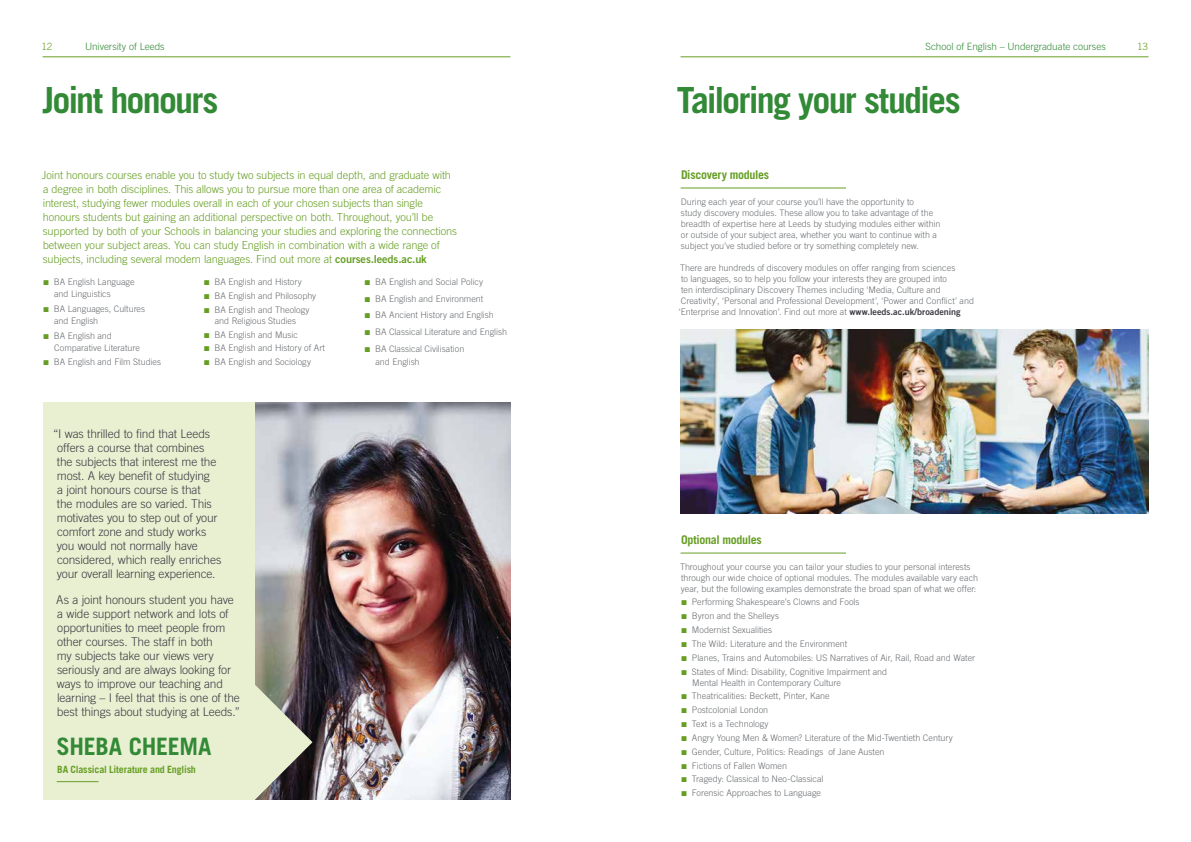
<style>
.page{position:relative;width:1191px;height:842px;background:#fff}
.page>*{position:absolute;margin:0;border:0;box-sizing:border-box;transform-origin:0 0}
.t1{font:700 36px "Trade Gothic";letter-spacing:-.05em;color:#328936}
.t2{font:700 24px "Trade Gothic";letter-spacing:-.015em;color:#328936}
.t3{font:300 12px/14px "Trade Gothic";letter-spacing:-.015em;color:#3b3c43}
.t4{font:700 12px "Trade Gothic";letter-spacing:-.025em;color:#669e24}
.t5{font:300 11px/14px "Trade Gothic";letter-spacing:-.01em;color:#669e24}
.t6{font:300 10px "Trade Gothic";letter-spacing:-.005em;color:#328936}
.t7{font:700 10px "Trade Gothic";letter-spacing:-.015em;color:#669e24}
.t8{font:300 10px "Trade Gothic";color:#669e24}
.t9{font:300 9px/11px "Trade Gothic";letter-spacing:-.005em;color:#6a6d71}
.s1{font-family:"Trade Gothic Bold Two";font-weight:400}
.s2{color:#669e24}
.s3{font-family:"Trade Gothic Bold Two";font-weight:400;color:#3b3c43}
</style>
<div class="page">
<hr style="left:43px;top:57px;width:467px;height:1px;background:#669e24">
<hr style="left:680px;top:57px;width:468px;height:1px;background:#669e24">
<hr style="left:680px;top:188px;width:166px;height:1px;background:#669e24">
<hr style="left:680px;top:553px;width:166px;height:1px;background:#669e24">
<img style="left:255px;top:402px;width:255px;height:397px">
<img style="left:680px;top:329px;width:468px;height:185px">
<svg style="left:254px;top:685px;width:58px;height:114px"></svg>
<div style="left:43px;top:402px;width:211px;height:398px;background:#e9f0d2"></div>
<hr style="left:57px;top:781px;width:42px;height:1px;background:#669e24">
<p class="t8" style="left:42px;top:41px;width:12px">12</p>
<p class="t6" style="left:85px;top:41px;width:81px">University of Leeds</p>
<p class="t6" style="left:925px;top:41px;width:182px">School of English – Undergraduate courses</p>
<p class="t8" style="left:1137px;top:41px;width:12px">13</p>
<h1 class="t1" style="left:43px;top:78px;width:177px">Joint honours</h1>
<h1 class="t1" style="left:677px;top:78px;width:285px">Tailoring your studies</h1>
<p class="t5" style="left:42px;top:168px;width:417px">Joint honours courses enable you to study two subjects in equal depth, and graduate with a degree in both disciplines. This allows you to pursue more than one area of academic interest, studying fewer modules overall in each of your chosen subjects than single honours students but gaining an additional perspective on both. Throughout, you’ll be supported by both of your Schools in balancing your studies and exploring the connections between your subject areas. You can study English in combination with a wide range of subjects, including several modern languages. Find out more at <span class="s1">courses.leeds.ac.uk</span></p>
<p class="t9" style="left:54px;top:276px;width:82px;line-height:12px;text-indent:-11px"><span class="s2">■</span> BA English Language and Linguistics</p>
<p class="t9" style="left:54px;top:303px;width:93px;line-height:12px;text-indent:-11px"><span class="s2">■</span> BA Languages, Cultures and English</p>
<p class="t9" style="left:54px;top:329px;width:87px;line-height:12px;text-indent:-11px"><span class="s2">■</span> BA English and<br>Comparative Literature</p>
<p class="t9" style="left:43px;top:357px;width:119px"><span class="s2">■</span> BA English and Film Studies</p>
<p class="t9" style="left:365px;top:276px;width:120px"><span class="s2">■</span> BA English and Social Policy</p>
<p class="t9" style="left:365px;top:293px;width:120px"><span class="s2">■</span> BA English and Environment</p>
<p class="t9" style="left:365px;top:310px;width:130px"><span class="s2">■</span> BA Ancient History and English</p>
<p class="t9" style="left:365px;top:326px;width:144px"><span class="s2">■</span> BA Classical Literature and English</p>
<p class="t9" style="left:375px;top:341px;width:90px;line-height:13.8px;text-indent:-11px"><span class="s2">■</span> BA Classical Civilisation and English</p>
<p class="t9" style="left:204px;top:276px;width:99px"><span class="s2">■</span> BA English and History</p>
<p class="t9" style="left:204px;top:290px;width:114px"><span class="s2">■</span> BA English and Philosophy</p>
<p class="t9" style="left:204px;top:304px;width:107px;text-align:center"><span class="s2">■</span> BA English and Theology and Religious Studies</p>
<p class="t9" style="left:204px;top:329px;width:95px"><span class="s2">■</span> BA English and Music</p>
<p class="t9" style="left:204px;top:343px;width:122px"><span class="s2">■</span> BA English and History of Art</p>
<p class="t9" style="left:204px;top:356px;width:108px"><span class="s2">■</span> BA English and Sociology</p>
<p class="t3" style="left:57px;top:427px;width:166px;text-indent:-4px">“I was thrilled to find that Leeds offers a course that combines the subjects that interest me the most. A key benefit of studying<br>a joint honours course is that<br>the modules are so varied. This motivates you to step out of your comfort zone and study works you would not normally have considered, which really enriches your overall learning experience.</p>
<p class="t3" style="left:56px;top:592px;width:185px">As a joint honours student you have a wide support network and lots of opportunities to meet people from other courses. The staff in both<br>my subjects take our views very seriously and are always looking for ways to improve our teaching and learning – I feel that this is one of the best things about studying at Leeds.”</p>
<h2 class="t2" style="left:56px;top:732px;width:157px">SHEBA CHEEMA</h2>
<p class="t7" style="left:57px;top:763px;width:140px">BA Classical Literature and English</p>
<h3 class="t4" style="left:681px;top:168px;width:90px">Discovery modules</h3>
<p class="t9" style="left:681px;top:196px;width:261px">During each year of your course you’ll have the opportunity to<br>study discovery modules. These allow you to take advantage of the breadth of expertise here at Leeds by studying modules either within or outside of your subject area, whether you want to continue with a subject you’ve studied before or try something completely new.</p>
<p class="t9" style="left:679px;top:262px;width:296px">There are hundreds of discovery modules on offer ranging from sciences<br>to languages, so to help you follow your interests they are grouped into<br>ten interdisciplinary Discovery Themes including ‘Media, Culture and Creativity’, ‘Personal and Professional Development’, ‘Power and Conflict’ and ‘Enterprise and Innovation’. Find out more at <span class="s3">www.leeds.ac.uk/broadening</span></p>
<h3 class="t4" style="left:681px;top:533px;width:82px">Optional modules</h3>
<p class="t9" style="left:680px;top:561px;width:300px">Throughout your course you can tailor your studies to your personal interests through our wide choice of optional modules. The modules available vary each year, but the following examples demonstrate the broad span of what we offer:</p>
<p class="t9" style="left:681px;top:597px;width:179px"><span class="s2">■</span> Performing Shakespeare’s Clowns and Fools</p>
<p class="t9" style="left:681px;top:610px;width:99px"><span class="s2">■</span> Byron and the Shelleys</p>
<p class="t9" style="left:681px;top:624px;width:92px"><span class="s2">■</span> Modernist Sexualities</p>
<p class="t9" style="left:681px;top:638px;width:167px"><span class="s2">■</span> The Wild: Literature and the Environment</p>
<p class="t9" style="left:681px;top:652px;width:295px"><span class="s2">■</span> Planes, Trains and Automobiles: US Narratives of Air, Rail, Road and Water</p>
<p class="t9" style="left:692px;top:666px;width:196px;text-indent:-11px"><span class="s2">■</span> States of Mind: Disability, Cognitive Impairment and<br>Mental Health in Contemporary Culture</p>
<p class="t9" style="left:681px;top:691px;width:150px"><span class="s2">■</span> Theatricalities: Beckett, Pinter, Kane</p>
<p class="t9" style="left:681px;top:704px;width:88px"><span class="s2">■</span> Postcolonial London</p>
<p class="t9" style="left:681px;top:718px;width:89px"><span class="s2">■</span> Text is a Technology</p>
<p class="t9" style="left:681px;top:732px;width:273px"><span class="s2">■</span> Angry Young Men &amp; Women? Literature of the Mid-Twentieth Century</p>
<p class="t9" style="left:681px;top:746px;width:204px"><span class="s2">■</span> Gender, Culture, Politics: Readings of Jane Austen</p>
<p class="t9" style="left:681px;top:760px;width:107px"><span class="s2">■</span> Fictions of Fallen Women</p>
<p class="t9" style="left:681px;top:774px;width:144px"><span class="s2">■</span> Tragedy: Classical to Neo-Classical</p>
<p class="t9" style="left:681px;top:787px;width:141px"><span class="s2">■</span> Forensic Approaches to Language</p>
</div>
